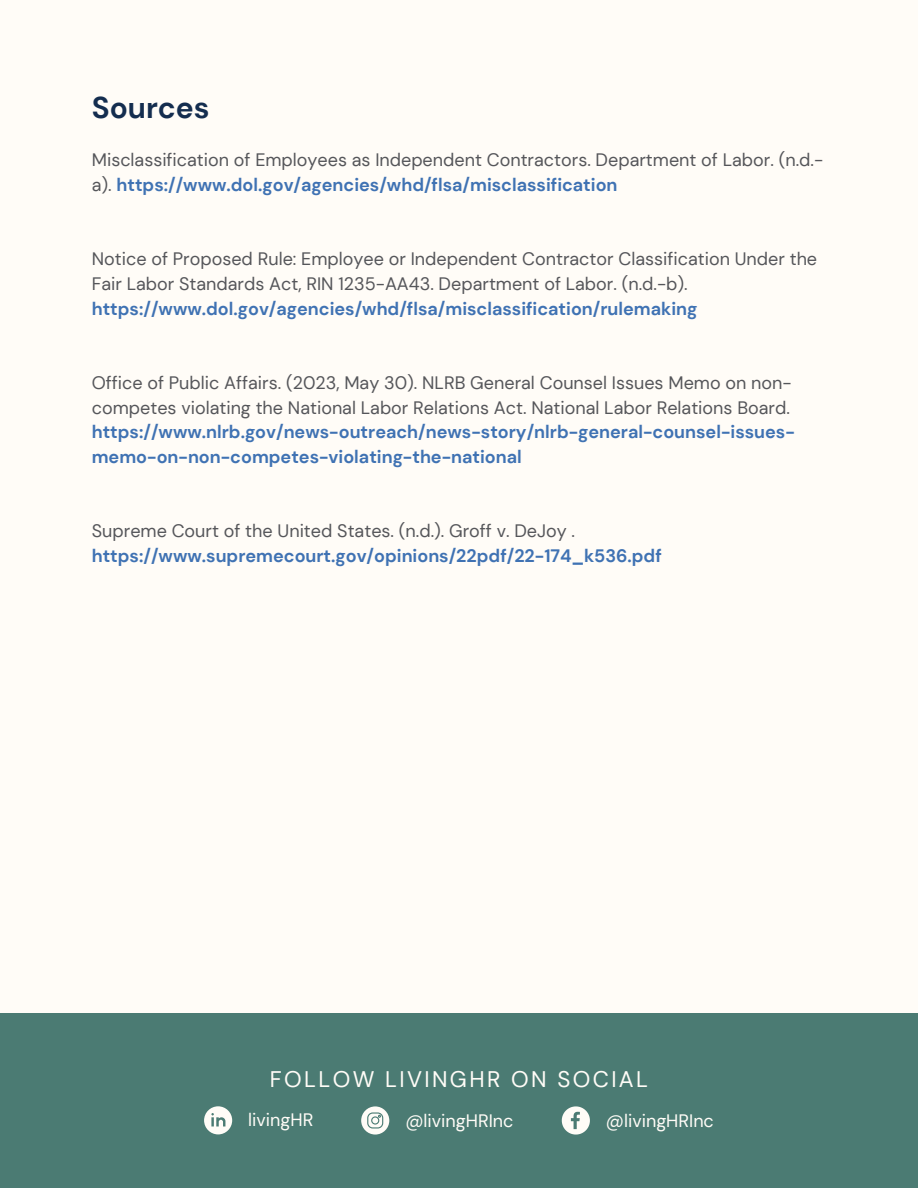
<style>
.page{position:relative;width:918px;height:1188px;background:#fffcf7}
.page>*{position:absolute;margin:0;border:0;box-sizing:border-box;transform-origin:0 0}
.t1{font:700 30px "DM Sans";color:#142d4f}
.t2{font:22.5px "DM Sans";letter-spacing:.105em;color:#fffcf7}
.t3{font:18px/24.8px "DM Sans";color:#55565a}
.t4{font:700 18px/24.8px "DM Sans";color:#3f72b3}
.t5{font:18px "DM Sans";color:#fffcf7}
.s1{font-weight:700;color:#3f72b3}
.s2{font-weight:400;color:#55565a}
</style>
<div class="page">
<div style="left:0;top:1014px;width:918px;height:174px;background:#4b7b73"></div>
<svg style="left:562px;top:1106px;width:28px;height:29px"></svg>
<svg style="left:204px;top:1106px;width:28px;height:28px"></svg>
<svg style="left:361px;top:1106px;width:28px;height:29px"></svg>
<p class="t1" style="left:92px;top:88px;width:119px">Sources</p>
<p class="t3" style="left:92px;top:148px;width:733px">Misclassification of Employees as Independent Contractors. Department of Labor. (n.d.- a). <span class="s1">https://www.dol.gov/agencies/whd/flsa/misclassification</span></p>
<p class="t3" style="left:92px;top:247px;width:727px">Notice of Proposed Rule: Employee or Independent Contractor Classification Under the<br>Fair Labor Standards Act, RIN 1235-AA43. Department of Labor. (n.d.-b). <span class="s1">https://www.dol.gov/agencies/whd/flsa/misclassification/rulemaking</span></p>
<p class="t3" style="left:92px;top:370px;width:705px">Office of Public Affairs. (2023, May 30). NLRB General Counsel Issues Memo on non&shy;competes violating the National Labor Relations Act. National Labor Relations Board. <span class="s1">https://www.nlrb.gov/news-outreach/news-story/nlrb-general-counsel-issues&shy;memo-on-non-competes-violating-the-national</span></p>
<p class="t4" style="left:92px;top:519px;width:572px"><span class="s2">Supreme Court of the United States. (n.d.). Groff v. DeJoy . </span>https://www.supremecourt.gov/opinions/22pdf/22-174_k536.pdf</p>
<p class="t2" style="left:270px;top:1065px;width:380px">FOLLOW LIVINGHR ON SOCIAL</p>
<p class="t5" style="left:248px;top:1108px;width:67px">livingHR</p>
<p class="t5" style="left:405px;top:1109px;width:110px">@livingHRInc</p>
<p class="t5" style="left:606px;top:1109px;width:110px">@livingHRInc</p>
</div>
